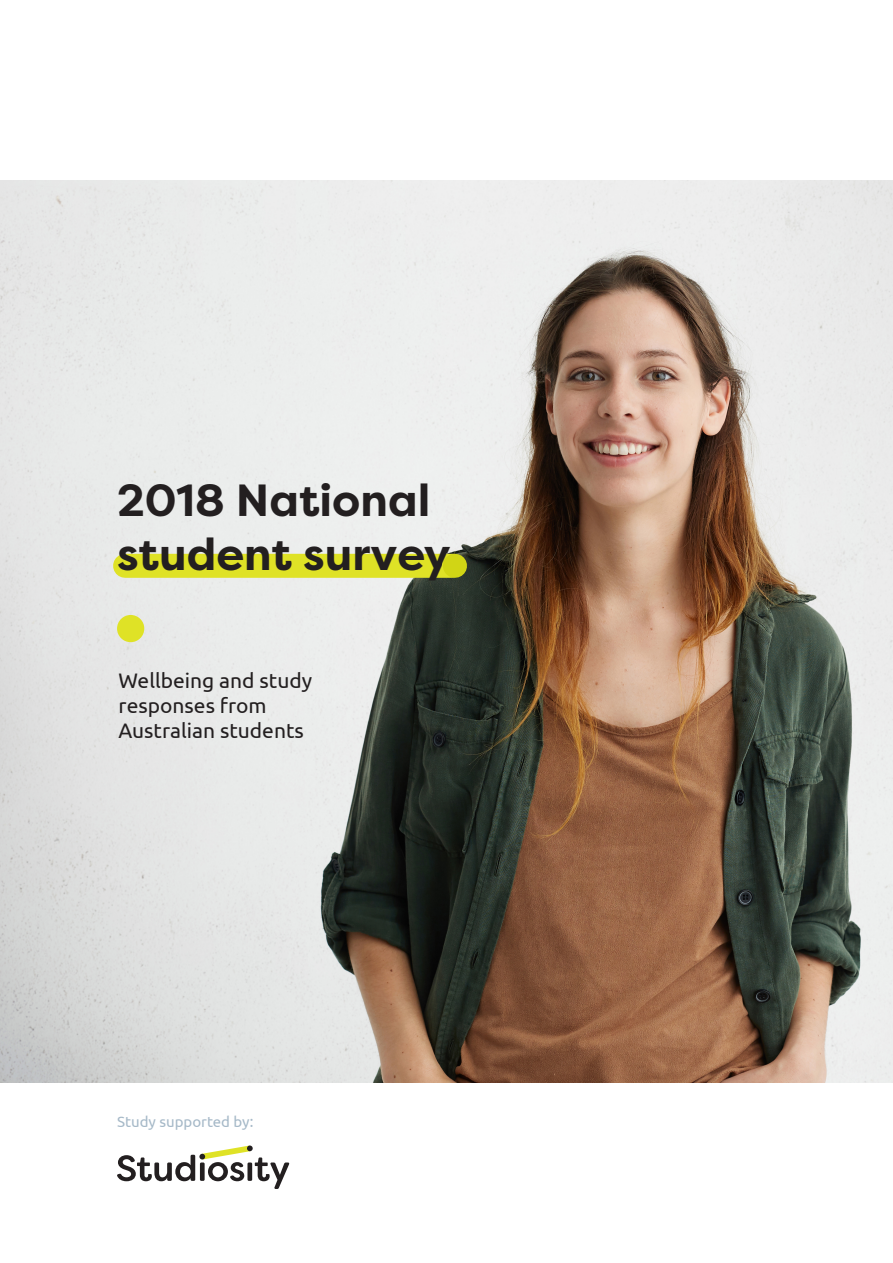
<style>
.page{position:relative;width:893px;height:1263px;background:#fff}
.page>*{position:absolute;margin:0;border:0;box-sizing:border-box;transform-origin:0 0}
.t1{font:700 45px/54px "Filson Pro";color:#231f20}
.t2{font:21px/25.2px "Ubuntu";color:#231f20}
.t3{font:15px "Ubuntu";color:#a6b9c8}
</style>
<div class="page">
<img style="left:0;top:180px;width:893px;height:903px">
<div style="left:125px;top:554px;width:330px;height:24px;background:#dfe226"></div>
<div style="left:117px;top:615px;width:27px;height:27px;background:#dfe226;border-radius:50%"></div>
<svg style="left:117px;top:1145px;width:172px;height:44px"></svg>
<div style="left:443px;top:554px;width:24px;height:24px;background:#d1d515;border-radius:50%"></div>
<h1 class="t1" style="left:117px;top:474px;width:335px">2018 National student survey</h1>
<p class="t2" style="left:119px;top:667px;width:195px">Wellbeing and study responses from<br>Australian students</p>
<p class="t3" style="left:117px;top:1112px;width:138px">Study supported by:</p>
</div>
